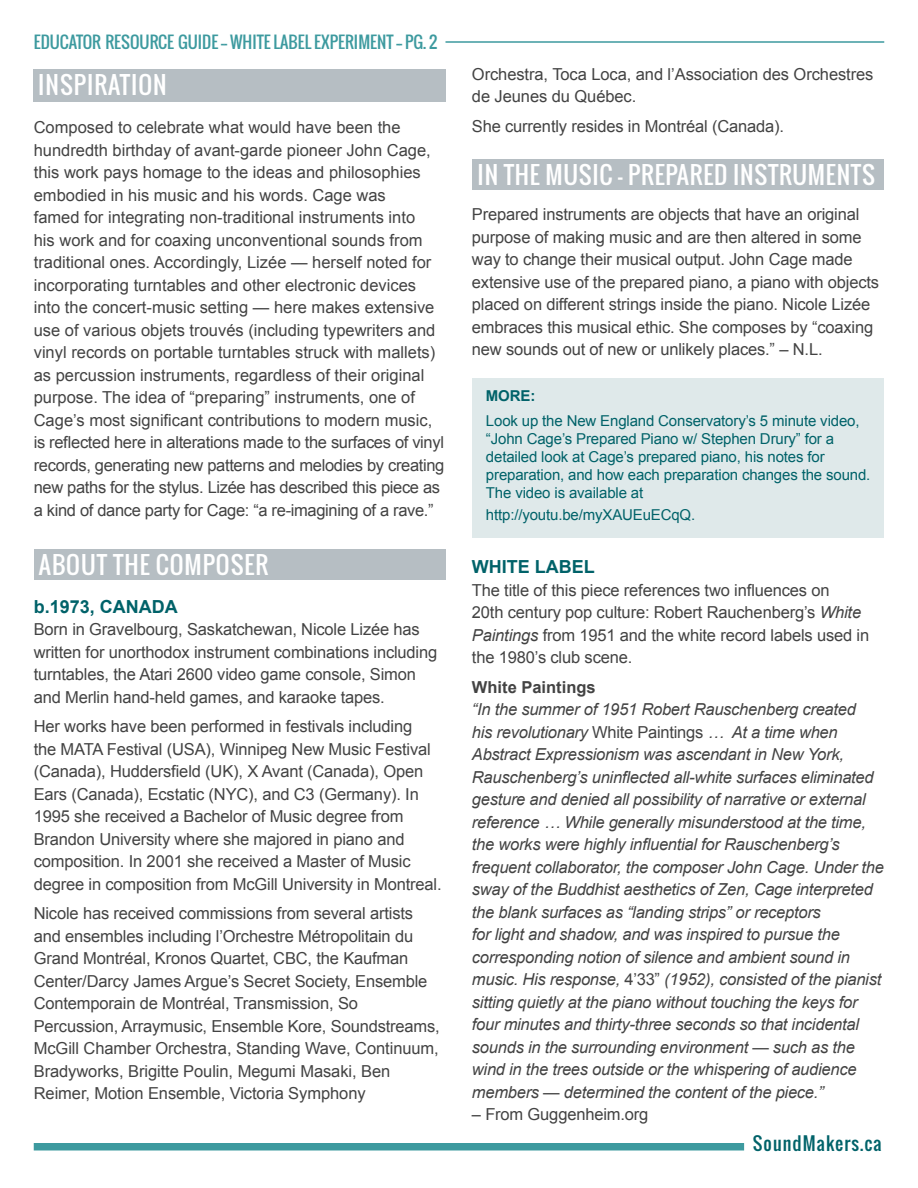
<style>
.page{position:relative;width:918px;height:1188px;background:#fff}
.page>*{position:absolute;margin:0;border:0;box-sizing:border-box;transform-origin:0 0}
.t1{font:24px "Oswald";letter-spacing:.03em;color:#fff}
.t2{font:700 18px "Arial";color:#006269}
.t3{font:18px "Oswald";letter-spacing:.06em;color:#006269}
.t4{font:16.5px/22.5px "Arial";letter-spacing:-.01em;color:#434343}
.t5{font:italic 16.5px/22.5px "Arial";letter-spacing:-.015em;color:#434343}
.t6{font:16.5px "Oswald";color:#3d9a9f}
.t7{font:700 16.5px "Arial";color:#434343}
.t8{font:15px/18px "Arial";letter-spacing:-.01em;color:#006269}
.t9{font:700 15px "Arial";color:#006269}
.s1{font-style:italic}
.s2{font-style:normal}
</style>
<div class="page">
<div style="left:33px;top:69px;width:413px;height:32px;background:#b6bec3"></div>
<div style="left:34px;top:1143px;width:710px;height:7px;background:#3d9a9f"></div>
<div style="left:34px;top:550px;width:412px;height:30px;background:#b6bec3"></div>
<div style="left:472px;top:160px;width:412px;height:30px;background:#b6bec3"></div>
<div style="left:472px;top:378px;width:412px;height:160px;background:#dfe9ea"></div>
<hr style="left:446px;top:41px;width:438px;height:2px;background:#3d9a9f">
<p class="t6" style="left:34px;top:29px;width:405px">EDUCATOR RESOURCE GUIDE -- WHITE LABEL EXPERIMENT -- PG. 2</p>
<h1 class="t1" style="left:38px;top:67px;width:130px">INSPIRATION</h1>
<p class="t4" style="left:34px;top:116px;width:412px">Composed to celebrate what would have been the hundredth birthday of avant-garde pioneer John Cage, this work pays homage to the ideas and philosophies embodied in his music and his words. Cage was<br>famed for integrating non-traditional instruments into<br>his work and for coaxing unconventional sounds from traditional ones. Accordingly, Lizée — herself noted for incorporating turntables and other electronic devices into the concert-music setting — here makes extensive use of various objets trouvés (including typewriters and vinyl records on portable turntables struck with mallets) as percussion instruments, regardless of their original purpose. The idea of “preparing” instruments, one of Cage’s most significant contributions to modern music, is reflected here in alterations made to the surfaces of vinyl records, generating new patterns and melodies by creating new paths for the stylus. Lizée has described this piece as a kind of dance party for Cage: “a re-imagining of a rave.”</p>
<h1 class="t1" style="left:39px;top:547px;width:231px">ABOUT THE COMPOSER</h1>
<p class="t2" style="left:34px;top:594px;width:146px">b.1973, CANADA</p>
<p class="t4" style="left:34px;top:618px;width:405px">Born in Gravelbourg, Saskatchewan, Nicole Lizée has written for unorthodox instrument combinations including turntables, the Atari 2600 video game console, Simon and Merlin hand-held games, and karaoke tapes.</p>
<p class="t4" style="left:34px;top:715px;width:409px">Her works have been performed in festivals including<br>the MATA Festival (USA), Winnipeg New Music Festival (Canada), Huddersfield (UK), X Avant (Canada), Open Ears (Canada), Ecstatic (NYC), and C3 (Germany). In 1995 she received a Bachelor of Music degree from Brandon University where she majored in piano and composition. In 2001 she received a Master of Music degree in composition from McGill University in Montreal.</p>
<p class="t4" style="left:34px;top:902px;width:408px">Nicole has received commissions from several artists and ensembles including l’Orchestre Métropolitain du Grand Montréal, Kronos Quartet, CBC, the Kaufman Center/Darcy James Argue’s Secret Society, Ensemble Contemporain de Montréal, Transmission, So Percussion, Arraymusic, Ensemble Kore, Soundstreams, McGill Chamber Orchestra, Standing Wave, Continuum, Bradyworks, Brigitte Poulin, Megumi Masaki, Ben Reimer, Motion Ensemble, Victoria Symphony</p>
<p class="t4" style="left:472px;top:63px;width:403px">Orchestra, Toca Loca, and l’Association des Orchestres de Jeunes du Québec.</p>
<p class="t4" style="left:472px;top:115px;width:314px">She currently resides in Montréal (Canada).</p>
<h1 class="t1" style="left:478px;top:157px;width:399px">IN THE MUSIC – PREPARED INSTRUMENTS</h1>
<p class="t4" style="left:472px;top:203px;width:409px">Prepared instruments are objects that have an original purpose of making music and are then altered in some way to change their musical output. John Cage made extensive use of the prepared piano, a piano with objects placed on different strings inside the piano. Nicole Lizée embraces this musical ethic. She composes by “coaxing new sounds out of new or unlikely places.” – N.L.</p>
<p class="t9" style="left:486px;top:385px;width:51px">MORE:</p>
<p class="t8" style="left:486px;top:411px;width:386px">Look up the New England Conservatory’s 5 minute video, “John Cage’s Prepared Piano w/ Stephen Drury” for a detailed look at Cage’s prepared piano, his notes for preparation, and how each preparation changes the sound.<br>The video is available at</p>
<p class="t8" style="left:486px;top:506px;width:211px">http://youtu.be/myXAUEuECqQ.</p>
<p class="t2" style="left:472px;top:555px;width:124px">WHITE LABEL</p>
<p class="t4" style="left:472px;top:579px;width:399px">The title of this piece references two influences on<br>20th century pop culture: Robert Rauchenberg’s <span class="s1">White Paintings</span> from 1951 and the white record labels used in the 1980’s club scene.</p>
<p class="t7" style="left:472px;top:676px;width:125px">White Paintings</p>
<p class="t5" style="left:472px;top:698px;width:413px">“In the summer of 1951 Robert Rauschenberg created<br>his revolutionary <span class="s2">White Paintings</span> … At a time when Abstract Expressionism was ascendant in New York, Rauschenberg’s uninflected all-white surfaces eliminated gesture and denied all possibility of narrative or external reference … While generally misunderstood at the time, the works were highly influential for Rauschenberg’s frequent collaborator, the composer John Cage. Under the sway of the Buddhist aesthetics of Zen, Cage interpreted the blank surfaces as “landing strips” or receptors<br>for light and shadow, and was inspired to pursue the corresponding notion of silence and ambient sound in music. His response, <span class="s2">4’33”</span> (1952), consisted of the pianist sitting quietly at the piano without touching the keys for four minutes and thirty-three seconds so that incidental sounds in the surrounding environment — such as the wind in the trees outside or the whispering of audience members — determined the content of the piece.”</p>
<p class="t4" style="left:472px;top:1103px;width:178px">– From Guggenheim.org</p>
<p class="t3" style="left:753px;top:1130px;width:130px">SoundMakers.ca</p>
</div>
